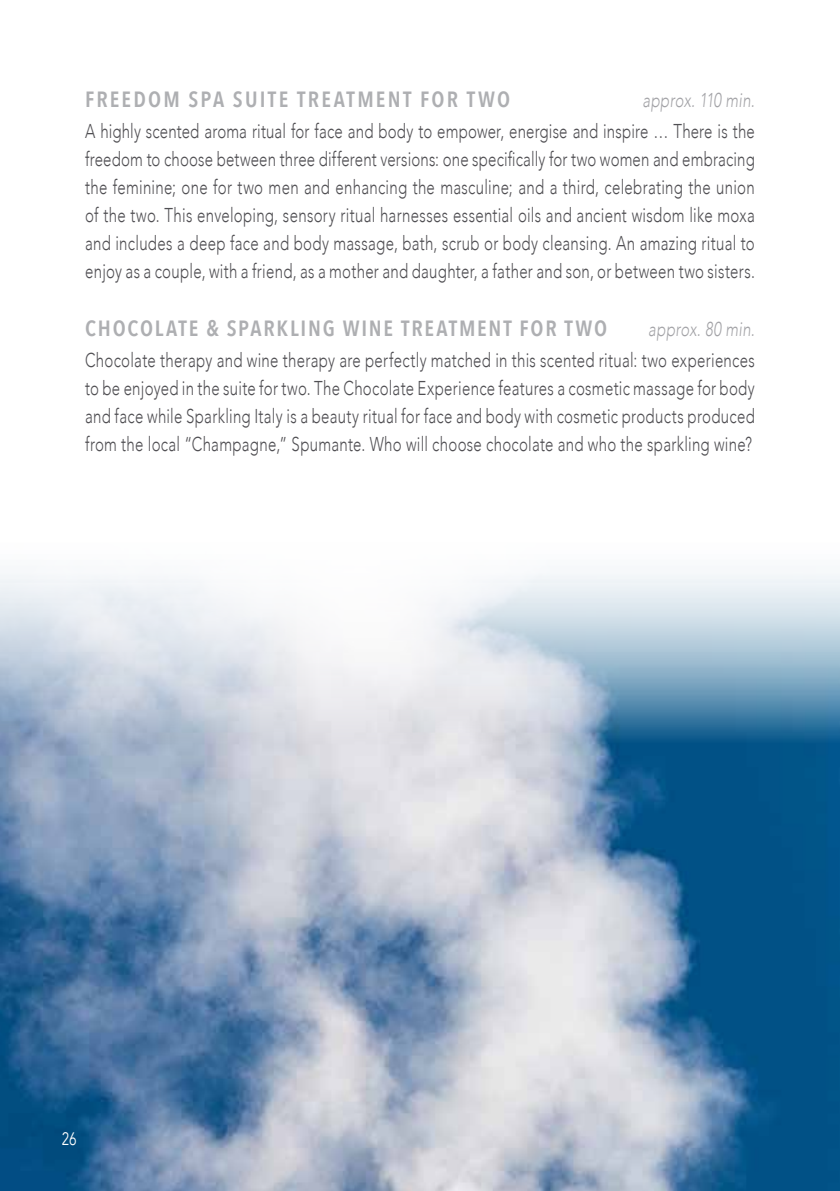
<style>
.page{position:relative;width:840px;height:1191px;background:#fff}
.page>*{position:absolute;margin:0;border:0;box-sizing:border-box;transform-origin:0 0}
.t1{font:600 22px "Avenir Next Condensed";letter-spacing:.09em;color:#aeafb2}
.t2{font:300 20px/28px "Avenir";letter-spacing:.02em;color:#504f53;text-align:justify;scale:.75 1}
.t3{font:italic 300 20px "Avenir";letter-spacing:.02em;color:#a3a3a7;scale:.75 1}
.t4{font:18px "Avenir";color:#fff;scale:.75 1}
</style>
<div class="page">
<img style="left:0;top:574px;width:839px;height:617px">
<p class="t1" style="left:85px;top:80px;width:426px">FREEDOM SPA SUITE TREATMENT FOR TWO</p>
<p class="t3" style="left:642px;top:88px;width:151px">approx. 110 min.</p>
<p class="t2" style="left:85px;top:117px;width:894px">A highly scented aroma ritual for face and body to empower, energise and inspire … There is the freedom to choose between three different versions: one specifically for two women and embracing the feminine; one for two men and enhancing the masculine; and a third, celebrating the union of the two. This enveloping, sensory ritual harnesses essential oils and ancient wisdom like moxa and includes a deep face and body massage, bath, scrub or body cleansing. An amazing ritual to enjoy as a couple, with a friend, as a mother and daughter, a father and son, or between two sisters.</p>
<p class="t1" style="left:85px;top:309px;width:523px">CHOCOLATE &amp; SPARKLING WINE TREATMENT FOR TWO</p>
<p class="t3" style="left:648px;top:317px;width:143px">approx. 80 min.</p>
<p class="t2" style="left:85px;top:346px;width:894px">Chocolate therapy and wine therapy are perfectly matched in this scented ritual: two experiences to be enjoyed in the suite for two. The Chocolate Experience features a cosmetic massage for body and face while Sparkling Italy is a beauty ritual for face and body with cosmetic products produced from the local “Champagne,” Spumante. Who will choose chocolate and who the sparkling wine?</p>
<p class="t4" style="left:62px;top:1128px;width:22px">26</p>
</div>
